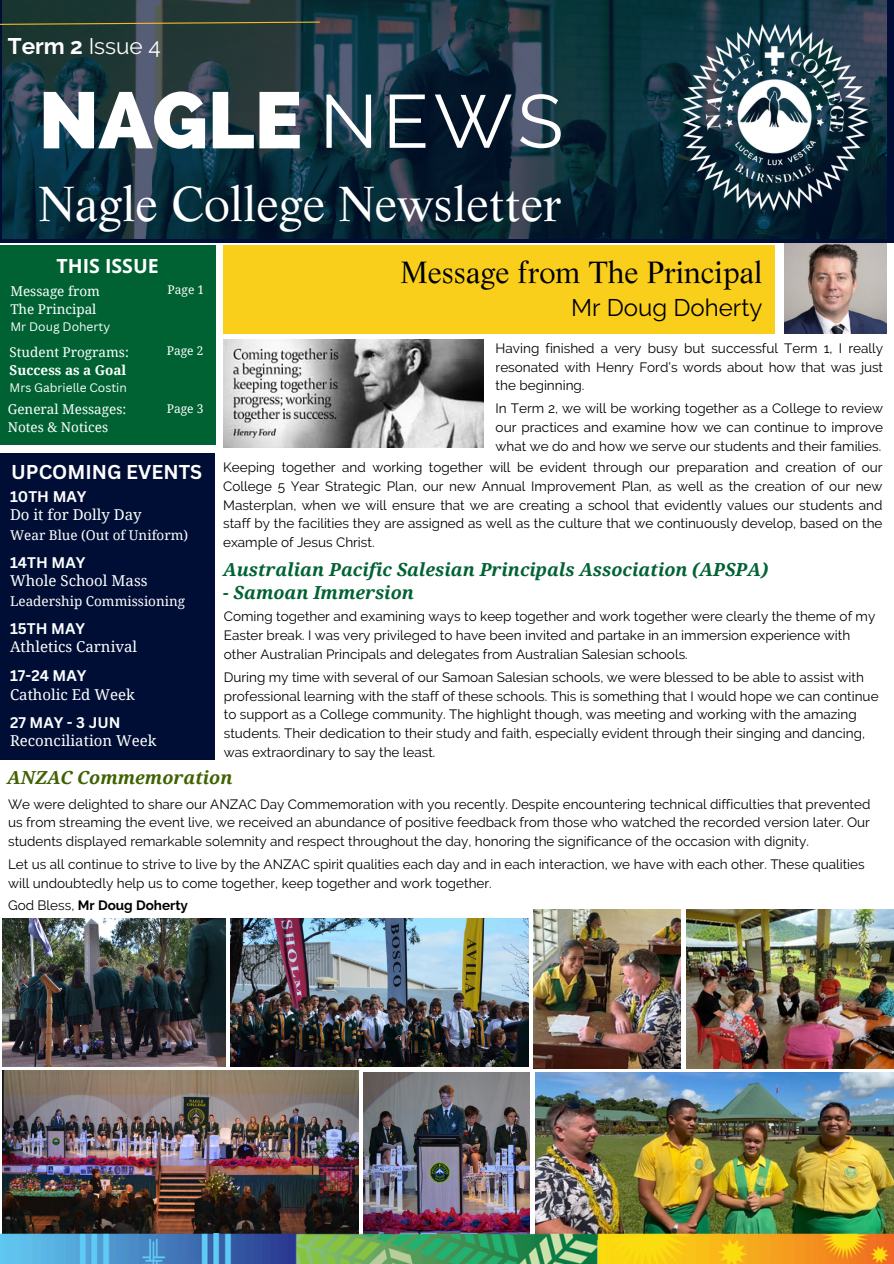
<style>
.page{position:relative;width:894px;height:1264px;background:#fff}
.page>*{position:absolute;margin:0;border:0;box-sizing:border-box;transform-origin:0 0}
.t1{font:800 79.5px "Raleway";color:#fff}
.t2{font:48px "Life";color:#fff}
.t3{font:30px "Life";color:#000}
.t4{font:24px "Raleway";color:#000}
.t5{font:22.5px "Raleway";color:#fff}
.t6{font:700 19.5px "Canva Sans";color:#fff}
.t7{font:700 19.5px "Open Sans";color:#fff}
.t8{font:italic 700 18px "Droid Serif";color:#006233}
.t9{font:italic 700 18px "Droid Serif";color:#406201}
.t10{font:15px "Droid Serif";color:#fcfffe}
.t11{font:700 15px "Canva Sans";color:#fcfffe}
.t12{font:700 15px "Canva Sans";color:#fff}
.t13{font:13.5px/18.8px "Raleway";color:#000;text-align:justify}
.t14{font:13.5px "Droid Serif";color:#fcfffe}
.t15{font:700 13.5px "Raleway";color:#000}
.t16{font:700 13.5px "Droid Serif";color:#fcfffe}
.t17{font:12px "Canva Sans";color:#fcfffe}
.t18{font:12px "Droid Serif";color:#fcfffe}
.s1{font-weight:700}
.s2{font-weight:400;font-size:75px}
.s3{font-weight:400}
</style>
<div class="page">
<img style="left:784px;top:243px;width:102px;height:91px">
<div style="left:0;top:0;width:893px;height:243px;background:#000e35"></div>
<img style="left:3px;top:0;width:882px;height:239px">
<img style="left:680px;top:22px;width:189px;height:190px">
<svg style="left:0;top:21px;width:321px;height:4px"></svg>
<div style="left:0;top:453px;width:215px;height:307px;background:#000e35"></div>
<div style="left:223px;top:245px;width:551px;height:89px;background:#facf1c"></div>
<div style="left:0;top:245px;width:215px;height:200px;background:#006233"></div>
<img style="left:224px;top:339px;width:260px;height:108px">
<img style="left:3px;top:918px;width:222px;height:148px">
<img style="left:3px;top:1070px;width:355px;height:163px">
<img style="left:535px;top:1072px;width:358px;height:161px">
<img style="left:686px;top:909px;width:207px;height:159px">
<img style="left:533px;top:909px;width:147px;height:159px">
<img style="left:363px;top:1072px;width:166px;height:161px">
<img style="left:231px;top:918px;width:297px;height:148px">
<img style="left:0;top:1233px;width:893px;height:30px">
<p class="t5" style="left:8px;top:33px;width:154px"><span class="s1">Term 2</span> Issue 4</p>
<p class="t1" style="left:39px;top:74px;width:525px">NAGLE <span class="s2">NEWS</span></p>
<p class="t2" style="left:39px;top:175px;width:524px">Nagle College Newsletter</p>
<p class="t7" style="left:57px;top:252px;width:104px">THIS ISSUE</p>
<p class="t14" style="left:10px;top:283px;width:91px">Message from</p>
<p class="t14" style="left:10px;top:301px;width:88px">The Principal</p>
<p class="t17" style="left:10px;top:318px;width:101px">Mr Doug Doherty</p>
<p class="t14" style="left:10px;top:344px;width:121px">Student Programs:</p>
<p class="t16" style="left:10px;top:362px;width:118px">Success as a Goal</p>
<p class="t17" style="left:10px;top:379px;width:119px">Mrs Gabrielle Costin</p>
<p class="t14" style="left:8px;top:402px;width:120px">General Messages:</p>
<p class="t14" style="left:8px;top:420px;width:102px">Notes &amp; Notices</p>
<p class="t18" style="left:167px;top:283px;width:38px">Page 1</p>
<p class="t18" style="left:167px;top:344px;width:38px">Page 2</p>
<p class="t18" style="left:167px;top:402px;width:38px">Page 3</p>
<p class="t3" style="left:400px;top:254px;width:363px">Message from The Principal</p>
<p class="t4" style="left:571px;top:293px;width:193px">Mr Doug Doherty</p>
<h4 class="t13" style="left:495px;top:338px;width:389px">Having finished a very busy but successful Term 1, I really resonated with Henry Ford’s words about how that was just the beginning.</h4>
<h5 class="t13" style="left:495px;top:399px;width:389px">In Term 2, we will be working together as a College to review our practices and examine how we can continue to improve what we do and how we serve our students and their families.</h5>
<h5 class="t13" style="left:223px;top:458px;width:660px">Keeping together and working together will be evident through our preparation and creation of our College 5 Year Strategic Plan, our new Annual Improvement Plan, as well as the creation of our new Masterplan, when we will ensure that we are creating a school that evidently values our students and staff by the facilities they are assigned as well as the culture that we continuously develop, based on the example of Jesus Christ.</h5>
<h6 class="t8" style="left:223px;top:559px;width:546px">Australian Pacific Salesian Principals Association (APSPA)</h6>
<p class="t8" style="left:223px;top:582px;width:192px">- Samoan Immersion</p>
<p class="t6" style="left:11px;top:458px;width:192px">UPCOMING EVENTS</p>
<p class="t12" style="left:10px;top:486px;width:78px">10TH MAY</p>
<p class="t10" style="left:10px;top:506px;width:133px">Do it for Dolly Day</p>
<p class="t14" style="left:10px;top:528px;width:180px">Wear Blue (Out of Uniform)</p>
<p class="t11" style="left:10px;top:552px;width:77px">14TH MAY</p>
<p class="t10" style="left:10px;top:572px;width:139px">Whole School Mass</p>
<p class="t14" style="left:10px;top:594px;width:176px">Leadership Commissioning</p>
<p class="t11" style="left:10px;top:617px;width:76px">15TH MAY</p>
<p class="t10" style="left:10px;top:638px;width:129px">Athletics Carnival</p>
<p class="t13" style="left:224px;top:607px;width:652px;text-align:left">Coming together and examining ways to keep together and work together were clearly the theme of my<br>Easter break. I was very privileged to have been invited and partake in an immersion experience with other Australian Principals and delegates from Australian Salesian schools.</p>
<p class="t13" style="left:224px;top:667px;width:656px;text-align:left">During my time with several of our Samoan Salesian schools, we were blessed to be able to assist with professional learning with the staff of these schools. This is something that I would hope we can continue to support as a College community. The highlight though, was meeting and working with the amazing students. Their dedication to their study and faith, especially evident through their singing and dancing, was extraordinary to say the least.</p>
<p class="t13" style="left:8px;top:794px;width:863px">We were delighted to share our ANZAC Day Commemoration with you recently. Despite encountering technical difficulties that prevented us from streaming the event live, we received an abundance of positive feedback from those who watched the recorded version later. Our students displayed remarkable solemnity and respect throughout the day, honoring the significance of the occasion with dignity.</p>
<p class="t13" style="left:8px;top:854px;width:857px">Let us all continue to strive to live by the ANZAC spirit qualities each day and in each interaction, we have with each other. These qualities will undoubtedly help us to come together, keep together and work together.</p>
<p class="t15" style="left:8px;top:897px;width:181px"><span class="s3">God Bless,</span> Mr Doug Doherty</p>
<h6 class="t11" style="left:10px;top:665px;width:78px">17-24 MAY</h6>
<p class="t10" style="left:10px;top:685px;width:126px">Catholic Ed Week</p>
<p class="t11" style="left:10px;top:711px;width:112px">27 MAY - 3 JUN</p>
<p class="t10" style="left:10px;top:732px;width:148px">Reconciliation Week</p>
<p class="t9" style="left:7px;top:767px;width:227px">ANZAC Commemoration</p>
</div>
